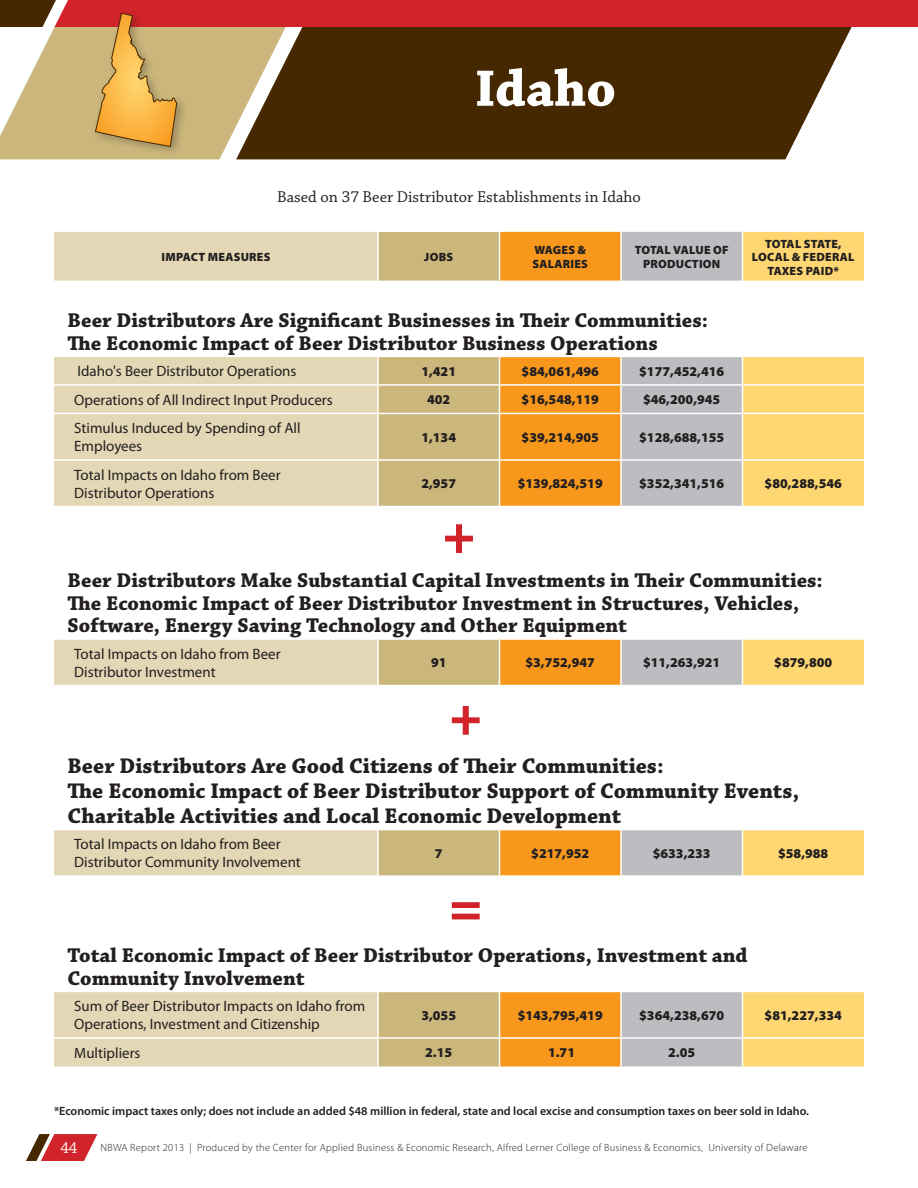
<style>
.page{position:relative;width:918px;height:1188px;background:#fff}
.page>*{position:absolute;margin:0;border:0;box-sizing:border-box;transform-origin:0 0}
.t1{font:700 54px "Chaparral Pro";color:#fff}
.Table_Impact_Measure{font:900 54px "Myriad Pro";color:#d1232a}
.Table_Descriptor{font:700 22.35px/25px "Chaparral Pro";color:#231f20}
.Table_Descriptor-2{font:700 21px/22.5px "Chaparral Pro";color:#231f20}
.Based_On{font:16.5px "Chaparral Pro";color:#231f20}
.t2{font:16.5px "Chaparral Pro";color:#fff}
.Table_Impact_Measure-2{font:15px/18px "Myriad Pro";color:#231f20}
.Table_Numbers{font:900 13.5px "Myriad Pro";color:#231f20}
.inside___State_footn{font:600 12px "Myriad Pro";color:#231f20}
.Table_Header{font:900 12px/13.5px "Myriad Pro";letter-spacing:.02em;color:#231f20;text-align:center}
.t3{font:300 10.5px "Myriad Pro";letter-spacing:.025em;color:#231f20}
</style>
<div class="page">
<svg style="left:26px;top:1134px;width:71px;height:27px"></svg>
<svg style="left:54px;top:232px;width:323px;height:274px;fill:#e3d7b5"></svg>
<hr style="left:54px;top:281px;width:324px;height:1px;background:#fff">
<hr style="left:54px;top:356px;width:324px;height:1px;background:#fff">
<hr style="left:54px;top:384px;width:324px;height:2px;background:#fff">
<svg style="left:378px;top:232px;width:486px;height:274px"></svg>
<hr style="left:54px;top:413px;width:324px;height:1px;background:#fff">
<hr style="left:378px;top:413px;width:122px;height:1px;background:#fff">
<hr style="left:377px;top:414px;width:2px;height:45px;background:#fff">
<hr style="left:500px;top:413px;width:121px;height:1px;background:#fff">
<hr style="left:499px;top:414px;width:1px;height:45px;background:#fff">
<hr style="left:621px;top:413px;width:121px;height:1px;background:#fff">
<hr style="left:620px;top:414px;width:2px;height:45px;background:#fff">
<hr style="left:742px;top:413px;width:122px;height:1px;background:#fff">
<hr style="left:742px;top:414px;width:1px;height:45px;background:#fff">
<hr style="left:54px;top:459px;width:324px;height:2px;background:#fff">
<hr style="left:378px;top:459px;width:122px;height:2px;background:#fff">
<hr style="left:377px;top:461px;width:2px;height:45px;background:#fff">
<hr style="left:500px;top:459px;width:121px;height:2px;background:#fff">
<hr style="left:499px;top:461px;width:1px;height:45px;background:#fff">
<hr style="left:621px;top:459px;width:121px;height:2px;background:#fff">
<hr style="left:620px;top:461px;width:2px;height:45px;background:#fff">
<hr style="left:742px;top:459px;width:122px;height:2px;background:#fff">
<hr style="left:742px;top:461px;width:1px;height:45px;background:#fff">
<div style="left:54px;top:639px;width:324px;height:47px;background:#e3d7b5"></div>
<div style="left:378px;top:639px;width:122px;height:47px;background:#cbb67b"></div>
<div style="left:500px;top:639px;width:121px;height:47px;background:#f7981d"></div>
<div style="left:621px;top:639px;width:121px;height:47px;background:#bcbdc0"></div>
<div style="left:742px;top:639px;width:122px;height:47px;background:#fed672"></div>
<hr style="left:54px;top:638px;width:324px;height:2px;background:#fff">
<hr style="left:378px;top:638px;width:122px;height:2px;background:#fff">
<hr style="left:377px;top:640px;width:2px;height:45px;background:#fff">
<hr style="left:500px;top:638px;width:121px;height:2px;background:#fff">
<hr style="left:499px;top:640px;width:1px;height:45px;background:#fff">
<hr style="left:621px;top:638px;width:121px;height:2px;background:#fff">
<hr style="left:620px;top:640px;width:2px;height:45px;background:#fff">
<hr style="left:742px;top:638px;width:122px;height:2px;background:#fff">
<hr style="left:742px;top:640px;width:1px;height:45px;background:#fff">
<hr style="left:54px;top:685px;width:324px;height:1px;background:#fff">
<hr style="left:378px;top:685px;width:122px;height:1px;background:#fff">
<hr style="left:500px;top:685px;width:121px;height:1px;background:#fff">
<hr style="left:621px;top:685px;width:121px;height:1px;background:#fff">
<hr style="left:742px;top:685px;width:122px;height:1px;background:#fff">
<div style="left:54px;top:830px;width:324px;height:46px;background:#e3d7b5"></div>
<div style="left:378px;top:830px;width:122px;height:46px;background:#cbb67b"></div>
<div style="left:500px;top:830px;width:121px;height:46px;background:#f7981d"></div>
<div style="left:621px;top:830px;width:121px;height:46px;background:#bcbdc0"></div>
<div style="left:742px;top:830px;width:122px;height:46px;background:#fed672"></div>
<hr style="left:377px;top:830px;width:2px;height:45px;background:#fff">
<hr style="left:499px;top:830px;width:1px;height:45px;background:#fff">
<hr style="left:620px;top:830px;width:2px;height:45px;background:#fff">
<hr style="left:742px;top:830px;width:1px;height:45px;background:#fff">
<hr style="left:54px;top:875px;width:324px;height:2px;background:#fff">
<hr style="left:378px;top:875px;width:122px;height:2px;background:#fff">
<hr style="left:500px;top:875px;width:121px;height:2px;background:#fff">
<hr style="left:621px;top:875px;width:121px;height:2px;background:#fff">
<hr style="left:742px;top:875px;width:122px;height:2px;background:#fff">
<svg style="left:54px;top:991px;width:810px;height:76px;background:#e1c792"></svg>
<svg style="left:0;top:0;width:918px;height:159px;background:#8f5f3e"></svg>
<p class="t1" style="left:475px;top:57px;width:143px">Idaho</p>
<p class="Based_On" style="left:277px;top:188px;width:365px">Based on 37 Beer Distributor Establishments in Idaho</p>
<p class="Table_Header" style="left:161px;top:250px;width:111px">IMPACT MEASURES</p>
<p class="Table_Header" style="left:424px;top:250px;width:30px">JOBS</p>
<p class="Table_Header" style="left:533px;top:243px;width:57px;text-align:left">WAGES &amp;<br>SALARIES</p>
<p class="Table_Header" style="left:635px;top:243px;width:96px">TOTAL VALUE OF<br>PRODUCTION</p>
<p class="Table_Header" style="left:752px;top:236px;width:104px">TOTAL STATE,<br>LOCAL &amp; FEDERAL<br>TAXES PAID*</p>
<p class="Table_Descriptor-2" style="left:68px;top:310px;width:642px">Beer Distributors Are Significant Businesses in Their Communities:<br>The Economic Impact of Beer Distributor Business Operations</p>
<p class="Table_Impact_Measure-2" style="left:77px;top:362px;width:221px">Idaho's Beer Distributor Operations</p>
<p class="Table_Numbers" style="left:421px;top:362px;width:36px">1,421</p>
<p class="Table_Numbers" style="left:522px;top:362px;width:79px">$84,061,496</p>
<p class="Table_Numbers" style="left:639px;top:362px;width:86px">$177,452,416</p>
<p class="Table_Impact_Measure-2" style="left:74px;top:391px;width:260px">Operations of All Indirect Input Producers</p>
<p class="Table_Numbers" style="left:427px;top:391px;width:25px">402</p>
<p class="Table_Numbers" style="left:522px;top:391px;width:79px">$16,548,119</p>
<p class="Table_Numbers" style="left:643px;top:391px;width:79px">$46,200,945</p>
<p class="Table_Impact_Measure-2" style="left:74px;top:419px;width:228px">Stimulus Induced by Spending of All<br>Employees</p>
<p class="Table_Numbers" style="left:421px;top:428px;width:36px">1,134</p>
<p class="Table_Numbers" style="left:522px;top:428px;width:79px">$39,214,905</p>
<p class="Table_Numbers" style="left:639px;top:428px;width:86px">$128,688,155</p>
<p class="Table_Impact_Measure-2" style="left:74px;top:466px;width:208px">Total Impacts on Idaho from Beer<br>Distributor Operations</p>
<p class="Table_Numbers" style="left:421px;top:475px;width:36px">2,957</p>
<p class="Table_Numbers" style="left:518px;top:475px;width:86px">$139,824,519</p>
<p class="Table_Numbers" style="left:639px;top:475px;width:86px">$352,341,516</p>
<p class="Table_Numbers" style="left:765px;top:475px;width:79px">$80,288,546</p>
<p class="Table_Impact_Measure" style="left:443px;top:499px;width:34px">+</p>
<p class="Table_Descriptor-2" style="left:68px;top:570px;width:757px">Beer Distributors Make Substantial Capital Investments in Their Communities:<br>The Economic Impact of Beer Distributor Investment in Structures, Vehicles,<br>Software, Energy Saving Technology and Other Equipment</p>
<p class="Table_Impact_Measure-2" style="left:74px;top:645px;width:208px">Total Impacts on Idaho from Beer<br>Distributor Investment</p>
<p class="Table_Numbers" style="left:431px;top:654px;width:17px">91</p>
<p class="Table_Numbers" style="left:525px;top:654px;width:71px">$3,752,947</p>
<p class="Table_Numbers" style="left:643px;top:654px;width:79px">$11,263,921</p>
<p class="Table_Numbers" style="left:774px;top:654px;width:59px">$879,800</p>
<p class="Table_Impact_Measure" style="left:450px;top:680px;width:34px">+</p>
<p class="Table_Descriptor" style="left:68px;top:754px;width:733px">Beer Distributors Are Good Citizens of Their Communities:<br>The Economic Impact of Beer Distributor Support of Community Events,<br>Charitable Activities and Local Economic Development</p>
<p class="Table_Impact_Measure-2" style="left:74px;top:835px;width:228px">Total Impacts on Idaho from Beer<br>Distributor Community Involvement</p>
<p class="Table_Numbers" style="left:435px;top:844px;width:9px">7</p>
<p class="Table_Numbers" style="left:531px;top:844px;width:59px">$217,952</p>
<p class="Table_Numbers" style="left:653px;top:844px;width:59px">$633,233</p>
<p class="Table_Numbers" style="left:778px;top:844px;width:52px">$58,988</p>
<p class="Table_Impact_Measure" style="left:450px;top:871px;width:34px">=</p>
<p class="Table_Descriptor-2" style="left:68px;top:945px;width:682px">Total Economic Impact of Beer Distributor Operations, Investment and<br>Community Involvement</p>
<p class="Table_Impact_Measure-2" style="left:74px;top:997px;width:292px">Sum of Beer Distributor Impacts on Idaho from<br>Operations, Investment and Citizenship</p>
<p class="Table_Numbers" style="left:421px;top:1006px;width:36px">3,055</p>
<p class="Table_Numbers" style="left:518px;top:1006px;width:86px">$143,795,419</p>
<p class="Table_Numbers" style="left:639px;top:1006px;width:86px">$364,238,670</p>
<p class="Table_Numbers" style="left:765px;top:1006px;width:79px">$81,227,334</p>
<p class="Table_Impact_Measure-2" style="left:74px;top:1044px;width:68px">Multipliers</p>
<p class="Table_Numbers" style="left:425px;top:1044px;width:29px">2.15</p>
<p class="Table_Numbers" style="left:548px;top:1044px;width:29px">1.71</p>
<p class="Table_Numbers" style="left:668px;top:1044px;width:29px">2.05</p>
<p class="inside___State_footn" style="left:54px;top:1103px;width:756px">*Economic impact taxes only; does not include an added $48 million in federal, state and local excise and consumption taxes on beer sold in Idaho.</p>
<p class="t2" style="left:60px;top:1139px;width:19px">44</p>
<p class="t3" style="left:100px;top:1141px;width:709px">NBWA Report 2013 | Produced by the Center for Applied Business &amp; Economic Research, Alfred Lerner College of Business &amp; Economics, University of Delaware</p>
</div>
